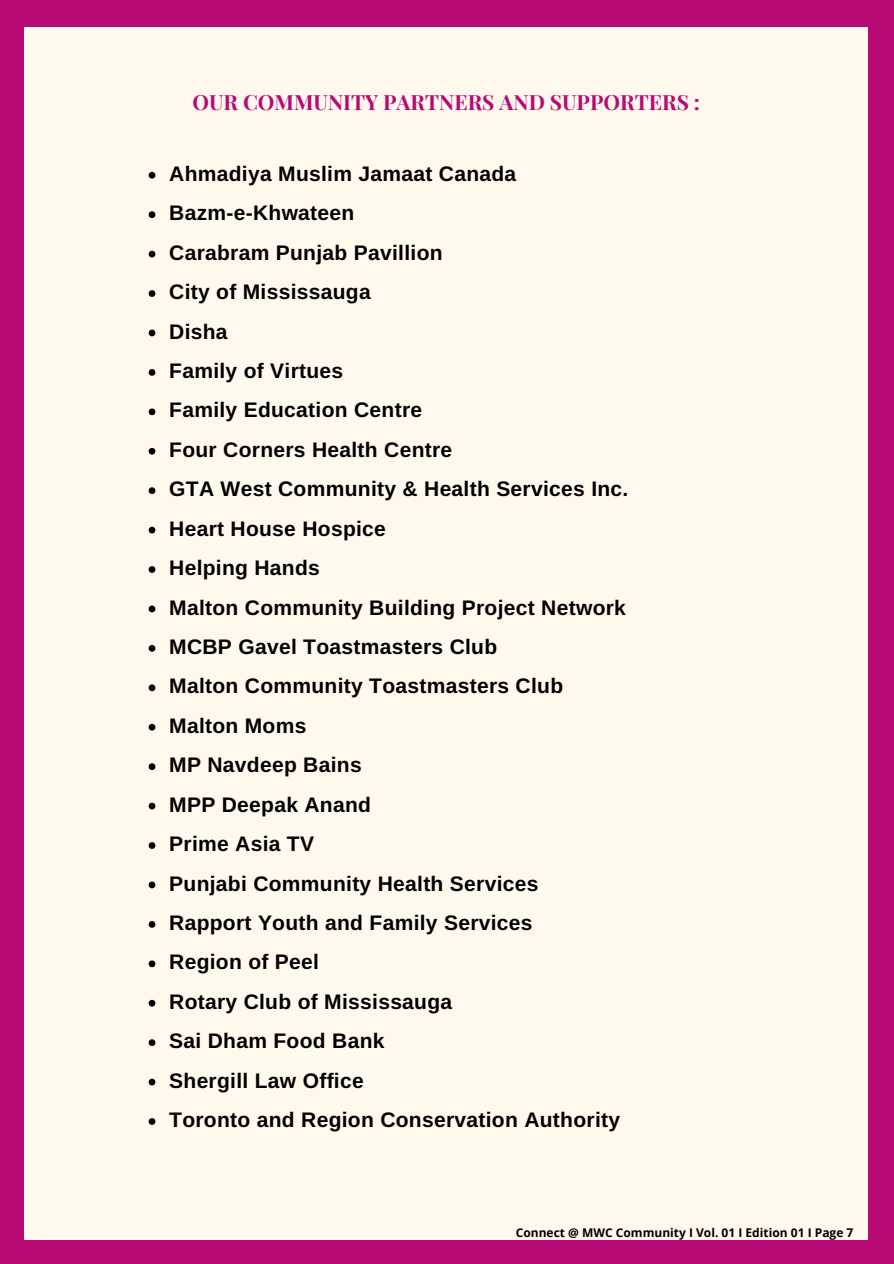
<style>
.page{position:relative;width:894px;height:1264px;background:#fff}
.page>*{position:absolute;margin:0;border:0;box-sizing:border-box;transform-origin:0 0}
.t1{font:700 21px/39.5px "Arimo";letter-spacing:.015em;color:#000}
.t2{font:700 21px "Playfair Display";color:#b80a75}
.t3{font:700 12px "Open Sans";color:#000}
</style>
<div class="page">
<div style="left:0;top:0;width:893px;height:1263px;background:#b80a75"></div>
<div style="left:25px;top:27px;width:842px;height:1212px;background:#fff9ed"></div>
<svg style="left:149px;top:172px;width:6px;height:7px"></svg>
<svg style="left:149px;top:211px;width:6px;height:7px"></svg>
<svg style="left:149px;top:251px;width:6px;height:6px"></svg>
<svg style="left:149px;top:290px;width:6px;height:7px"></svg>
<svg style="left:149px;top:329px;width:6px;height:7px"></svg>
<svg style="left:149px;top:369px;width:6px;height:7px"></svg>
<svg style="left:149px;top:408px;width:6px;height:7px"></svg>
<svg style="left:149px;top:448px;width:6px;height:6px"></svg>
<svg style="left:149px;top:487px;width:6px;height:7px"></svg>
<svg style="left:149px;top:526px;width:6px;height:7px"></svg>
<svg style="left:149px;top:566px;width:6px;height:7px"></svg>
<svg style="left:149px;top:605px;width:6px;height:7px"></svg>
<svg style="left:149px;top:645px;width:6px;height:6px"></svg>
<svg style="left:149px;top:684px;width:6px;height:7px"></svg>
<svg style="left:149px;top:724px;width:6px;height:6px"></svg>
<svg style="left:149px;top:763px;width:6px;height:7px"></svg>
<svg style="left:149px;top:802px;width:6px;height:7px"></svg>
<svg style="left:149px;top:842px;width:6px;height:6px"></svg>
<svg style="left:149px;top:881px;width:6px;height:7px"></svg>
<svg style="left:149px;top:921px;width:6px;height:6px"></svg>
<svg style="left:149px;top:960px;width:6px;height:7px"></svg>
<svg style="left:149px;top:999px;width:6px;height:7px"></svg>
<svg style="left:149px;top:1039px;width:6px;height:7px"></svg>
<svg style="left:149px;top:1078px;width:6px;height:7px"></svg>
<svg style="left:149px;top:1118px;width:6px;height:6px"></svg>
<p class="t2" style="left:192px;top:87px;width:509px">OUR COMMUNITY PARTNERS AND SUPPORTERS :</p>
<p class="t1" style="left:169px;top:154px;width:460px">Ahmadiya Muslim Jamaat Canada<br>Bazm-e-Khwateen<br>Carabram Punjab Pavillion<br>City of Mississauga<br>Disha<br>Family of Virtues<br>Family Education Centre<br>Four Corners Health Centre<br>GTA West Community &amp; Health Services Inc.<br>Heart House Hospice<br>Helping Hands<br>Malton Community Building Project Network<br>MCBP Gavel Toastmasters Club<br>Malton Community Toastmasters Club<br>Malton Moms<br>MP Navdeep Bains<br>MPP Deepak Anand<br>Prime Asia TV<br>Punjabi Community Health Services<br>Rapport Youth and Family Services<br>Region of Peel<br>Rotary Club of Mississauga<br>Sai Dham Food Bank<br>Shergill Law Office<br>Toronto and Region Conservation Authority</p>
<p class="t3" style="left:515px;top:1223px;width:339px">Connect @ MWC Community I Vol. 01 I Edition 01 I Page 7</p>
</div>
